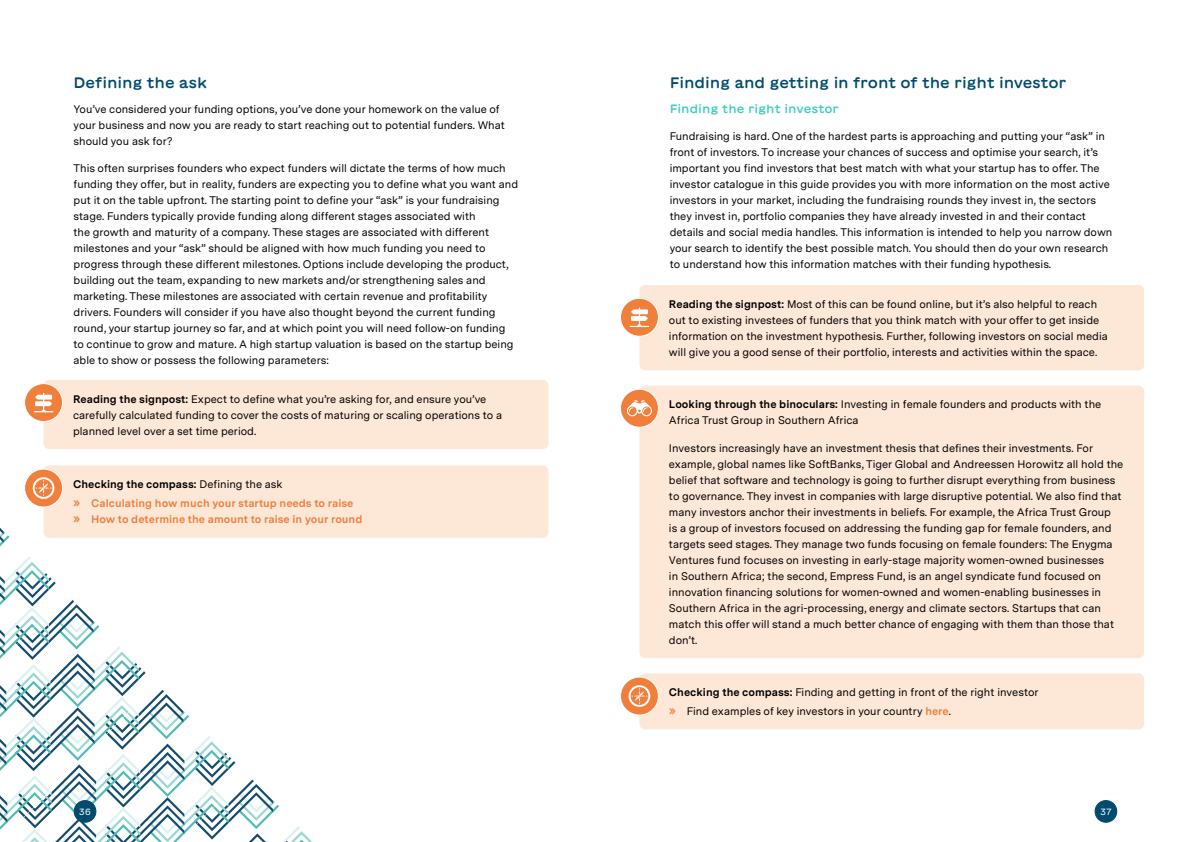
<style>
.page{position:relative;width:1191px;height:842px;background:#fff}
.page>*{position:absolute;margin:0;border:0;box-sizing:border-box;transform-origin:0 0}
.t1{font:500 15.1px "GT Maru";letter-spacing:-.01em;color:#004b6e}
.t2{font:500 12px "GT Maru";color:#3ccdbe}
.t3{font:11px/16px "Messina Sans";color:#000}
.t4{font:700 11px/18.8px "Messina Sans";color:#f07f3c}
.t5{font:9px "GT Maru";color:#fff}
.s1{font-weight:700}
.s2{color:#000}
.s3{font-weight:400;color:#000}
.s4{font-family:"GT Maru";font-weight:400;font-size:14px}
.s5{font-family:"GT Maru";font-size:14px;color:#f07f3c}
.s6{font-weight:700;color:#f07f3c}
</style>
<div class="page">
<div style="left:44px;top:465px;width:504px;height:73px;background:#fde8d8;border-radius:6px"></div>
<div style="left:25px;top:469px;width:38px;height:38px;background:#f07f3c;border-radius:50%"></div>
<div style="left:24px;top:469px;width:39px;height:38px;border:1px solid #fff;border-radius:50%"></div>
<svg style="left:33px;top:477px;width:21px;height:22px"></svg>
<div style="left:44px;top:380px;width:504px;height:69px;background:#fde8d8;border-radius:6px"></div>
<div style="left:25px;top:384px;width:38px;height:37px;background:#f07f3c;border-radius:50%"></div>
<div style="left:24px;top:383px;width:39px;height:39px;border:1px solid #fff;border-radius:50%"></div>
<svg style="left:34px;top:393px;width:19px;height:19px"></svg>
<div style="left:639px;top:673px;width:505px;height:56px;background:#fde8d8;border-radius:6px"></div>
<div style="left:620px;top:677px;width:38px;height:38px;background:#f07f3c;border-radius:50%"></div>
<div style="left:620px;top:677px;width:39px;height:38px;border:1px solid #fff;border-radius:50%"></div>
<svg style="left:628px;top:685px;width:22px;height:22px"></svg>
<div style="left:639px;top:386px;width:505px;height:272px;background:#fde8d8;border-radius:6px"></div>
<div style="left:620px;top:389px;width:38px;height:38px;background:#f07f3c;border-radius:50%"></div>
<div style="left:620px;top:389px;width:39px;height:39px;border:1px solid #fff;border-radius:50%"></div>
<svg style="left:627px;top:400px;width:25px;height:16px"></svg>
<div style="left:639px;top:285px;width:505px;height:85px;background:#fde8d8;border-radius:6px"></div>
<div style="left:620px;top:298px;width:38px;height:38px;background:#f07f3c;border-radius:50%"></div>
<div style="left:620px;top:298px;width:39px;height:39px;border:1px solid #fff;border-radius:50%"></div>
<svg style="left:629px;top:307px;width:20px;height:20px"></svg>
<svg style="left:0;top:527px;width:312px;height:315px"></svg>
<div style="left:74px;top:800px;width:22px;height:22px;background:#004b6e;border-radius:50%"></div>
<div style="left:74px;top:800px;width:22px;height:23px;border:1px solid #004b6e;border-radius:50%"></div>
<div style="left:1095px;top:800px;width:21px;height:22px;background:#004b6e;border-radius:50%"></div>
<div style="left:1094px;top:800px;width:23px;height:23px;border:1px solid #004b6e;border-radius:50%"></div>
<h1 class="t1" style="left:74px;top:74px;width:135px">Defining the ask</h1>
<p class="t3" style="left:74px;top:101px;width:433px">You’ve considered your funding options, you’ve done your homework on the value of your business and now you are ready to start reaching out to potential funders. What should you ask for?</p>
<p class="t3" style="left:74px;top:160px;width:446px">This often surprises founders who expect funders will dictate the terms of how much funding they offer, but in reality, funders are expecting you to define what you want and put it on the table upfront. The starting point to define your “ask” is your fundraising stage. Funders typically provide funding along different stages associated with<br>the growth and maturity of a company. These stages are associated with different milestones and your “ask” should be aligned with how much funding you need to progress through these different milestones. Options include developing the product, building out the team, expanding to new markets and/or strengthening sales and marketing. These milestones are associated with certain revenue and profitability drivers. Founders will consider if you have also thought beyond the current funding round, your startup journey so far, and at which point you will need follow-on funding to continue to grow and mature. A high startup valuation is based on the startup being able to show or possess the following parameters:</p>
<p class="t3" style="left:73px;top:390px;width:430px"><span class="s1">Reading the signpost:</span> Expect to define what you’re asking for, and ensure you’ve carefully calculated funding to cover the costs of maturing or scaling operations to a planned level over a set time period.</p>
<p class="t4" style="left:73px;top:474px;width:282px"><span class="s2">Checking the compass:</span> <span class="s3">Defining the ask<br></span><span class="s4">»</span> Calculating how much your startup needs to raise</p>
<p class="t4" style="left:73px;top:509px;width:291px"><span class="s4">»</span> How to determine the amount to raise in your round</p>
<h1 class="t1" style="left:669px;top:74px;width:398px">Finding and getting in front of the right investor</h1>
<p class="t2" style="left:669px;top:102px;width:171px">Finding the right investor</p>
<p class="t3" style="left:669px;top:128px;width:444px">Fundraising is hard. One of the hardest parts is approaching and putting your “ask” in front of investors. To increase your chances of success and optimise your search, it’s important you find investors that best match with what your startup has to offer. The investor catalogue in this guide provides you with more information on the most active investors in your market, including the fundraising rounds they invest in, the sectors they invest in, portfolio companies they have already invested in and their contact details and social media handles. This information is intended to help you narrow down your search to identify the best possible match. You should then do your own research to understand how this information matches with their funding hypothesis.</p>
<p class="t3" style="left:669px;top:296px;width:440px"><span class="s1">Reading the signpost:</span> Most of this can be found online, but it’s also helpful to reach out to existing investees of funders that you think match with your offer to get inside information on the investment hypothesis. Further, following investors on social media will give you a good sense of their portfolio, interests and activities within the space.</p>
<p class="t3" style="left:669px;top:396px;width:434px"><span class="s1">Looking through the binoculars:</span> Investing in female founders and products with the<br>Africa Trust Group in Southern Africa</p>
<p class="t3" style="left:669px;top:439px;width:456px">Investors increasingly have an investment thesis that defines their investments. For example, global names like SoftBanks, Tiger Global and Andreessen Horowitz all hold the belief that software and technology is going to further disrupt everything from business to governance. They invest in companies with large disruptive potential. We also find that many investors anchor their investments in beliefs. For example, the Africa Trust Group<br>is a group of investors focused on addressing the funding gap for female founders, and targets seed stages. They manage two funds focusing on female founders: The Enygma Ventures fund focuses on investing in early-stage majority women-owned businesses<br>in Southern Africa; the second, Empress Fund, is an angel syndicate fund focused on innovation financing solutions for women-owned and women-enabling businesses in Southern Africa in the agri-processing, energy and climate sectors. Startups that can match this offer will stand a much better chance of engaging with them than those that don’t.</p>
<p class="t3" style="left:669px;top:682px;width:371px;line-height:18.8px"><span class="s1">Checking the compass:</span> Finding and getting in front of the right investor <span class="s5">»</span> Find examples of key investors in your country <span class="s6">here</span>.</p>
<p class="t5" style="left:79px;top:806px;width:13px">36</p>
<p class="t5" style="left:1100px;top:806px;width:12px">37</p>
</div>
